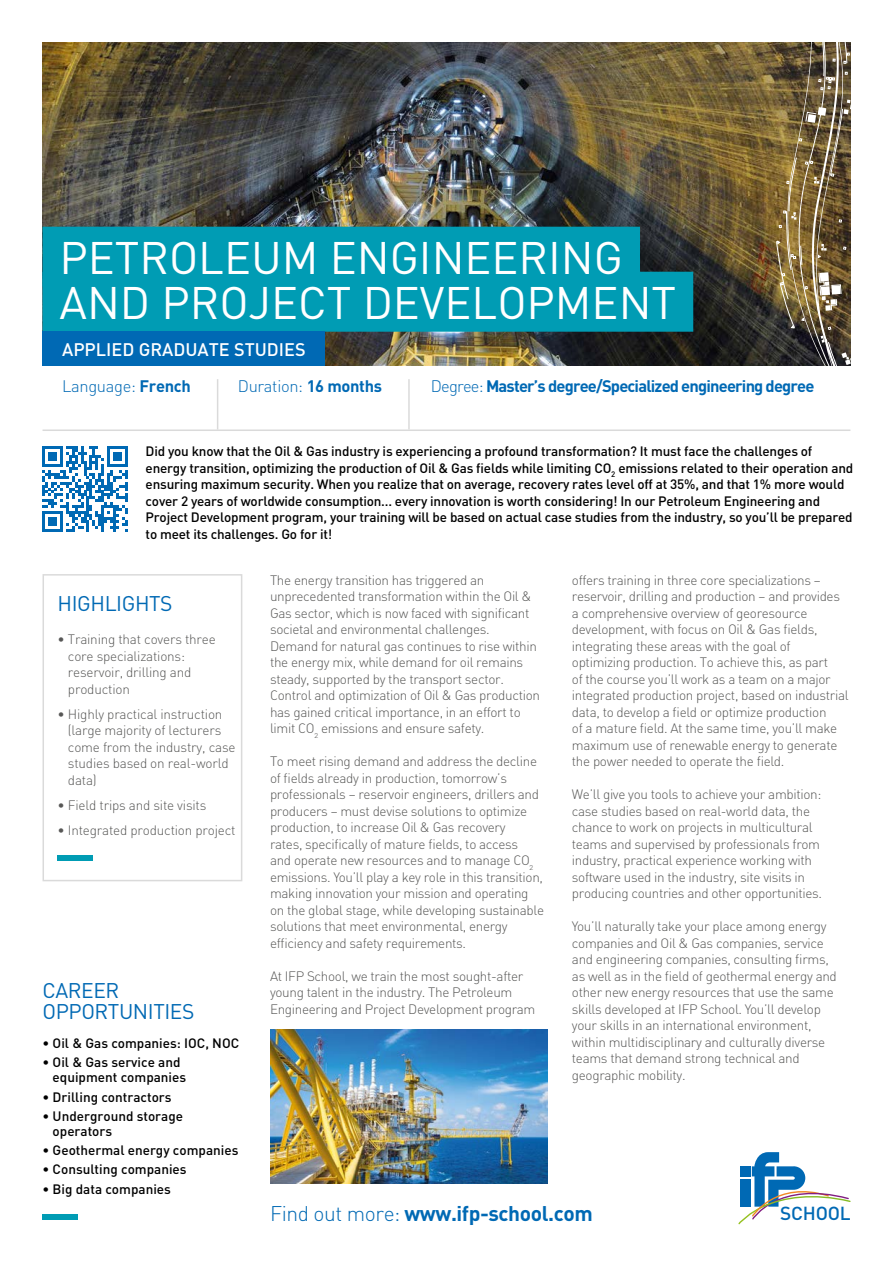
<style>
.page{position:relative;width:893px;height:1263px;background:#fff}
.page>*{position:absolute;margin:0;border:0;box-sizing:border-box;transform-origin:0 0}
.t1{font:45px/45px "DIN";color:#fff}
.t2{font:700 21px "DIN";letter-spacing:-.02em;color:#0069b4}
.t3{font:21px/21px "DIN";letter-spacing:-.02em;color:#0069b4}
.t4{font:500 18.6px "DIN";letter-spacing:-.01em;color:#0069b4}
.t5{font:500 18px "DIN";color:#fff}
.t6{font:700 16.5px "DIN";letter-spacing:-.05em;color:#0069b4}
.t7{font:16.5px "DIN Light Alternate";letter-spacing:-.02em;color:#0069b4}
.t8{font:13.5px/16.5px "DIN Light Alternate";letter-spacing:-.025em;color:#575756}
.t9{font:500 13.5px/16.5px "DIN";letter-spacing:-.015em;color:#000}
.s1{font-family:"DIN";font-weight:700}
.s2{font-family:"DIN Light Alternate";font-weight:400}
</style>
<div class="page">
<img style="left:43px;top:43px;width:640px;height:323px">
<svg style="left:683px;top:42px;width:168px;height:324px;background:#5c4e30"></svg>
<svg style="left:814px;top:42px;width:37px;height:48px;background:#756955"></svg>
<svg style="left:828px;top:342px;width:23px;height:24px"></svg>
<img style="left:776px;top:109px;width:70px;height:221px">
<img style="left:270px;top:1030px;width:277px;height:153px">
<svg style="left:738px;top:1152px;width:113px;height:72px"></svg>
<div style="left:43px;top:574px;width:199px;height:307px;border:2px solid #dadada"></div>
<div style="left:43px;top:227px;width:597px;height:60px;background:#009cb4"></div>
<div style="left:43px;top:272px;width:650px;height:60px;background:#009cb4"></div>
<div style="left:43px;top:1214px;width:35px;height:5px;background:#009cb4"></div>
<div style="left:58px;top:856px;width:35px;height:5px;background:#009cb4"></div>
<div style="left:43px;top:332px;width:282px;height:34px;background:#0069b4"></div>
<hr style="left:43px;top:429px;width:807px;height:2px;background:#dadada">
<hr style="left:217px;top:379px;width:1px;height:50px;background:#dadada">
<hr style="left:408px;top:379px;width:2px;height:50px;background:#dadada">
<svg style="left:43px;top:446px;width:85px;height:85px"></svg>
<h1 class="t1" style="left:60px;top:234px;width:618px">PETROLEUM ENGINEERING<br>AND PROJECT DEVELOPMENT</h1>
<h3 class="t5" style="left:62px;top:338px;width:245px">APPLIED GRADUATE STUDIES</h3>
<p class="t7" style="left:62px;top:376px;width:130px">Language: <span class="s1">French</span></p>
<p class="t7" style="left:238px;top:376px;width:146px">Duration: <span class="s1">16 months</span></p>
<p class="t6" style="left:431px;top:375px;width:385px"><span class="s2">Degree:</span> Master’s degree/Specialized engineering degree</p>
<p class="t9" style="left:146px;top:443px;width:709px">Did you know that the Oil &amp; Gas industry is experiencing a profound transformation? It must face the challenges of energy transition, optimizing the production of Oil &amp; Gas fields while limiting CO<sub>2</sub> emissions related to their operation and ensuring maximum security. When you realize that on average, recovery rates level off at 35%, and that 1% more would cover 2 years of worldwide consumption... every innovation is worth considering! In our Petroleum Engineering and Project Development program, your training will be based on actual case studies from the industry, so you’ll be prepared to meet its challenges. Go for it!</p>
<h2 class="t3" style="left:58px;top:593px;width:117px">HIGHLIGHTS</h2>
<p class="t8" style="left:68px;top:631px;width:149px;text-indent:-10px">• Training that covers three core specializations: reservoir, drilling and production</p>
<p class="t8" style="left:68px;top:705px;width:169px;text-indent:-10px">• Highly practical instruction (large majority of lecturers come from the industry, case studies based on real-world data)</p>
<p class="t8" style="left:58px;top:796px;width:150px">• Field trips and site visits</p>
<p class="t8" style="left:58px;top:821px;width:180px">• Integrated production project</p>
<h2 class="t3" style="left:42px;top:979px;width:154px">CAREER<br>OPPORTUNITIES</h2>
<p class="t9" style="left:42px;top:1034px;width:198px">• Oil &amp; Gas companies: IOC, NOC</p>
<p class="t9" style="left:53px;top:1054px;width:135px;line-height:15px;text-indent:-10px">• Oil &amp; Gas service and equipment companies</p>
<p class="t9" style="left:42px;top:1088px;width:131px">• Drilling contractors</p>
<p class="t9" style="left:53px;top:1108px;width:132px;line-height:15px;text-indent:-10px">• Underground storage operators</p>
<p class="t9" style="left:42px;top:1141px;width:197px">• Geothermal energy companies</p>
<p class="t9" style="left:42px;top:1161px;width:146px">• Consulting companies</p>
<p class="t9" style="left:42px;top:1180px;width:130px">• Big data companies</p>
<p class="t8" style="left:270px;top:572px;width:271px">The energy transition has triggered an unprecedented transformation within the Oil &amp; Gas sector, which is now faced with significant societal and environmental challenges.<br>Demand for natural gas continues to rise within the energy mix, while demand for oil remains steady, supported by the transport sector.<br>Control and optimization of Oil &amp; Gas production has gained critical importance, in an effort to limit CO<sub>2</sub> emissions and ensure safety.</p>
<p class="t8" style="left:270px;top:753px;width:276px">To meet rising demand and address the decline of fields already in production, tomorrow’s professionals – reservoir engineers, drillers and producers – must devise solutions to optimize production, to increase Oil &amp; Gas recovery<br>rates, specifically of mature fields, to access<br>and operate new resources and to manage CO<sub>2 </sub>emissions. You’ll play a key role in this transition, making innovation your mission and operating on the global stage, while developing sustainable solutions that meet environmental, energy efficiency and safety requirements.</p>
<p class="t8" style="left:270px;top:968px;width:267px">At IFP School, we train the most sought-after young talent in the industry. The Petroleum<br>Engineering and Project Development program</p>
<p class="t8" style="left:572px;top:572px;width:278px">offers training in three core specializations – reservoir, drilling and production – and provides a comprehensive overview of georesource development, with focus on Oil &amp; Gas fields, integrating these areas with the goal of optimizing production. To achieve this, as part<br>of the course you’ll work as a team on a major integrated production project, based on industrial data, to develop a field or optimize production<br>of a mature field. At the same time, you’ll make maximum use of renewable energy to generate the power needed to operate the field.</p>
<p class="t8" style="left:572px;top:786px;width:252px">We’ll give you tools to achieve your ambition: case studies based on real-world data, the chance to work on projects in multicultural teams and supervised by professionals from industry, practical experience working with software used in the industry, site visits in producing countries and other opportunities.</p>
<p class="t8" style="left:572px;top:918px;width:266px">You’ll naturally take your place among energy companies and Oil &amp; Gas companies, service and engineering companies, consulting firms, as well as in the field of geothermal energy and other new energy resources that use the same skills developed at IFP School. You’ll develop your skills in an international environment, within multidisciplinary and culturally diverse teams that demand strong technical and geographic mobility.</p>
<h2 class="t2" style="left:270px;top:1199px;width:324px"><span class="s2">Find out more:</span> www.ifp-school.com</h2>
<h3 class="t4" style="left:780px;top:1202px;width:72px">SCHOOL</h3>
</div>
